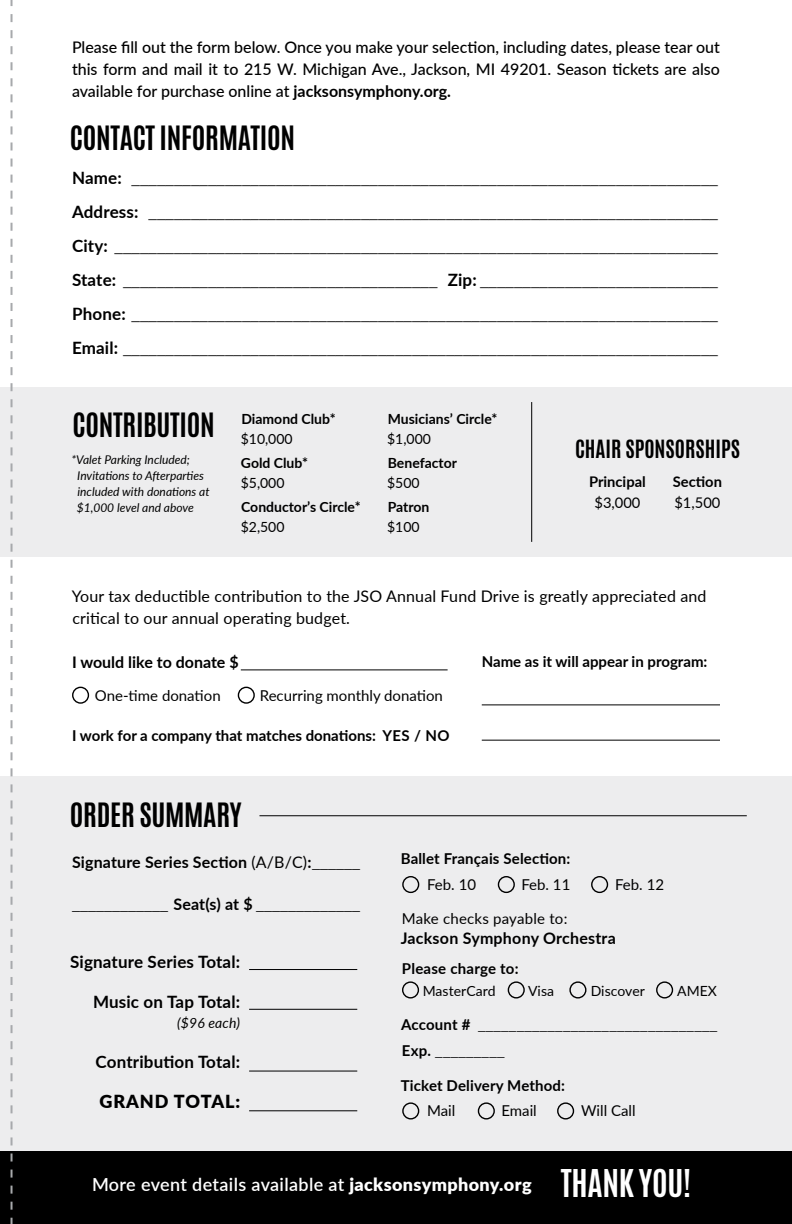
<style>
.page{position:relative;width:792px;height:1224px;background:#fff}
.page>*{position:absolute;margin:0;border:0;box-sizing:border-box;transform-origin:0 0}
.t1{font:700 32px "Antonio";letter-spacing:-.01em;color:#fff}
.t2{font:700 28px "Antonio";letter-spacing:-.01em;color:#000}
.t3{font:700 21px "Antonio";color:#000}
.t4{font:600 18px "Lato";letter-spacing:.02em;color:#fff}
.t5{font:900 18px "Lato";letter-spacing:.05em;color:#000}
.t6{font:700 17px/34px "Minion Pro";color:#000;text-align:justify}
.t7{font:700 17px "Lato";letter-spacing:.01em;color:#000}
.t8{font:500 16px/22px "Lato";color:#000;text-align:justify}
.t9{font:16px/22px "Lato";letter-spacing:.01em;color:#000}
.t10{font:700 16px "Lato";letter-spacing:.01em;color:#000}
.t11{font:16px "Minion Pro";color:#000}
.t12{font:700 15px "Lato";color:#000}
.t13{font:15px "Lato";color:#000}
.t14{font:700 condensed 15px/26px "Minion Pro";color:#000}
.t15{font:700 14.8px "Lato";color:#000}
.t16{font:14.8px "Lato";color:#000}
.t17{font:700 14px "Lato";color:#000}
.t18{font:14px "Lato";color:#000}
.t19{font:italic 14px "Lato";letter-spacing:.01em;color:#000}
.t20{font:italic 12px/16px "Lato";color:#000}
.s1{font-weight:700}
.s2{font-family:"Lato"}
.s3{font-weight:400}
.s4{font-family:"Minion Pro";font-weight:400}
.s5{font-family:"Lato";font-weight:700}
.s6{font-family:"Lato";font-stretch:normal}
.s7{font-weight:900}
</style>
<div class="page">
<div style="left:0;top:776px;width:792px;height:401px;background:#ededee"></div>
<div style="left:0;top:1151px;width:792px;height:73px;background:#000"></div>
<div style="left:0;top:387px;width:792px;height:169px;background:#ededee"></div>
<hr style="left:241px;top:670px;width:207px;height:1px;background:#000">
<div style="left:72px;top:687px;width:17px;height:17px;border:1px solid #000;border-radius:50%"></div>
<div style="left:238px;top:687px;width:17px;height:17px;border:1px solid #000;border-radius:50%"></div>
<hr style="left:249px;top:969px;width:108px;height:1px;background:#000">
<hr style="left:249px;top:1009px;width:108px;height:1px;background:#000">
<hr style="left:249px;top:1071px;width:108px;height:1px;background:#000">
<hr style="left:249px;top:1110px;width:108px;height:1px;background:#000">
<div style="left:402px;top:981px;width:17px;height:18px;border:1px solid #000;border-radius:50%"></div>
<div style="left:508px;top:981px;width:17px;height:18px;border:1px solid #000;border-radius:50%"></div>
<div style="left:569px;top:981px;width:17px;height:18px;border:1px solid #000;border-radius:50%"></div>
<div style="left:656px;top:981px;width:17px;height:18px;border:1px solid #000;border-radius:50%"></div>
<hr style="left:259px;top:815px;width:488px;height:1px;background:#000">
<hr style="left:531px;top:402px;width:1px;height:140px;background:#000">
<div style="left:402px;top:876px;width:17px;height:17px;border:1px solid #000;border-radius:50%"></div>
<div style="left:498px;top:876px;width:17px;height:17px;border:1px solid #000;border-radius:50%"></div>
<div style="left:591px;top:876px;width:17px;height:17px;border:1px solid #000;border-radius:50%"></div>
<hr style="left:482px;top:705px;width:238px;height:1px;background:#000">
<hr style="left:482px;top:740px;width:238px;height:1px;background:#000">
<div style="left:402px;top:1102px;width:17px;height:18px;border:1px solid #000;border-radius:50%"></div>
<div style="left:478px;top:1102px;width:17px;height:18px;border:1px solid #000;border-radius:50%"></div>
<div style="left:557px;top:1102px;width:17px;height:18px;border:1px solid #000;border-radius:50%"></div>
<svg style="left:11px;top:0;width:2px;height:1224px"></svg>
<p class="t8" style="left:72px;top:35px;width:649px">Please fill out the form below. Once you make your selection, including dates, please tear out this form and mail it to 215 W. Michigan Ave., Jackson, MI 49201. Season tickets are also available for purchase online at <span class="s1">jacksonsymphony.org.</span></p>
<h2 class="t2" style="left:70px;top:117px;width:227px">CONTACT INFORMATION</h2>
<p class="t6" style="left:72px;top:162px;width:647px"><span class="s2">Name:</span> _____________________________________________________________________ <span class="s2">Address:</span> ___________________________________________________________________ <span class="s2">City:</span> _______________________________________________________________________ <span class="s2">State:</span> _____________________________________ <span class="s2">Zip:</span> ____________________________ <span class="s2">Phone:</span> _____________________________________________________________________ <span class="s2">Email:</span> ______________________________________________________________________</p>
<h2 class="t2" style="left:73px;top:404px;width:144px">CONTRIBUTION</h2>
<p class="t20" style="left:77px;top:451px;width:134px;text-indent:-5px">*Valet Parking Included;<br>Invitations to Afterparties included with donations at $1,000 level and above</p>
<p class="t17" style="left:241px;top:409px;width:96px">Diamond Club*</p>
<p class="t18" style="left:241px;top:429px;width:53px">$10,000</p>
<p class="t17" style="left:241px;top:453px;width:69px">Gold Club*</p>
<p class="t18" style="left:241px;top:473px;width:45px">$5,000</p>
<p class="t17" style="left:241px;top:497px;width:121px">Conductor’s Circle*</p>
<p class="t18" style="left:241px;top:517px;width:45px">$2,500</p>
<p class="t17" style="left:388px;top:409px;width:111px">Musicians’ Circle*</p>
<p class="t18" style="left:387px;top:429px;width:45px">$1,000</p>
<p class="t17" style="left:388px;top:453px;width:71px">Benefactor</p>
<p class="t18" style="left:387px;top:473px;width:34px">$500</p>
<p class="t17" style="left:388px;top:497px;width:43px">Patron</p>
<p class="t18" style="left:387px;top:517px;width:34px">$100</p>
<p class="t3" style="left:575px;top:433px;width:166px">CHAIR SPONSORSHIPS</p>
<p class="t15" style="left:589px;top:471px;width:58px">Principal</p>
<p class="t16" style="left:594px;top:492px;width:47px">$3,000</p>
<p class="t15" style="left:673px;top:471px;width:51px">Section</p>
<p class="t16" style="left:674px;top:492px;width:47px">$1,500</p>
<p class="t9" style="left:72px;top:584px;width:636px">Your tax deductible contribution to the JSO Annual Fund Drive is greatly appreciated and critical to our annual operating budget.</p>
<p class="t10" style="left:72px;top:650px;width:168px">I would like to donate $</p>
<p class="t13" style="left:95px;top:684px;width:127px">One-time donation</p>
<p class="t13" style="left:260px;top:684px;width:185px">Recurring monthly donation</p>
<p class="t12" style="left:72px;top:724px;width:379px">I work for a company that matches donations: YES / NO</p>
<h2 class="t2" style="left:70px;top:793px;width:173px">ORDER SUMMARY</h2>
<p class="t12" style="left:482px;top:650px;width:227px">Name as it will appear in program:</p>
<p class="t10" style="left:72px;top:851px;width:289px">Signature Series Section <span class="s3">(A/B/C)</span>:<span class="s4">______</span></p>
<p class="t11" style="left:72px;top:895px;width:289px">____________ <span class="s5">Seat(s) at $</span> _____________</p>
<p class="t7" style="left:70px;top:949px;width:172px">Signature Series Total:</p>
<p class="t7" style="left:93px;top:989px;width:149px">Music on Tap Total:</p>
<p class="t19" style="left:177px;top:1013px;width:64px">($96 each)</p>
<p class="t7" style="left:96px;top:1049px;width:146px">Contribution Total:</p>
<p class="t5" style="left:100px;top:1088px;width:142px">GRAND TOTAL:</p>
<p class="t12" style="left:401px;top:848px;width:171px">Ballet Français Selection:</p>
<p class="t13" style="left:427px;top:874px;width:50px">Feb. 10</p>
<p class="t13" style="left:521px;top:874px;width:50px">Feb. 11</p>
<p class="t13" style="left:615px;top:874px;width:50px">Feb. 12</p>
<p class="t13" style="left:402px;top:907px;width:167px">Make checks payable to:</p>
<p class="t10" style="left:401px;top:926px;width:217px">Jackson Symphony Orchestra</p>
<p class="t12" style="left:402px;top:957px;width:118px">Please charge to:</p>
<p class="t18" style="left:423px;top:980px;width:74px">MasterCard</p>
<p class="t18" style="left:528px;top:980px;width:28px">Visa</p>
<p class="t18" style="left:591px;top:980px;width:56px">Discover</p>
<p class="t18" style="left:677px;top:980px;width:41px">AMEX</p>
<p class="t14" style="left:401px;top:1012px;width:318px"><span class="s6">Account #</span> _______________________________<br><span class="s6">Exp.</span> _________</p>
<p class="t12" style="left:401px;top:1074px;width:166px">Ticket Delivery Method:</p>
<p class="t13" style="left:427px;top:1100px;width:30px">Mail</p>
<p class="t13" style="left:501px;top:1100px;width:37px">Email</p>
<p class="t13" style="left:581px;top:1100px;width:56px">Will Call</p>
<p class="t4" style="left:92px;top:1171px;width:441px">More event details available at <span class="s7">jacksonsymphony.org</span></p>
<h1 class="t1" style="left:561px;top:1159px;width:132px">THANK YOU!</h1>
</div>
